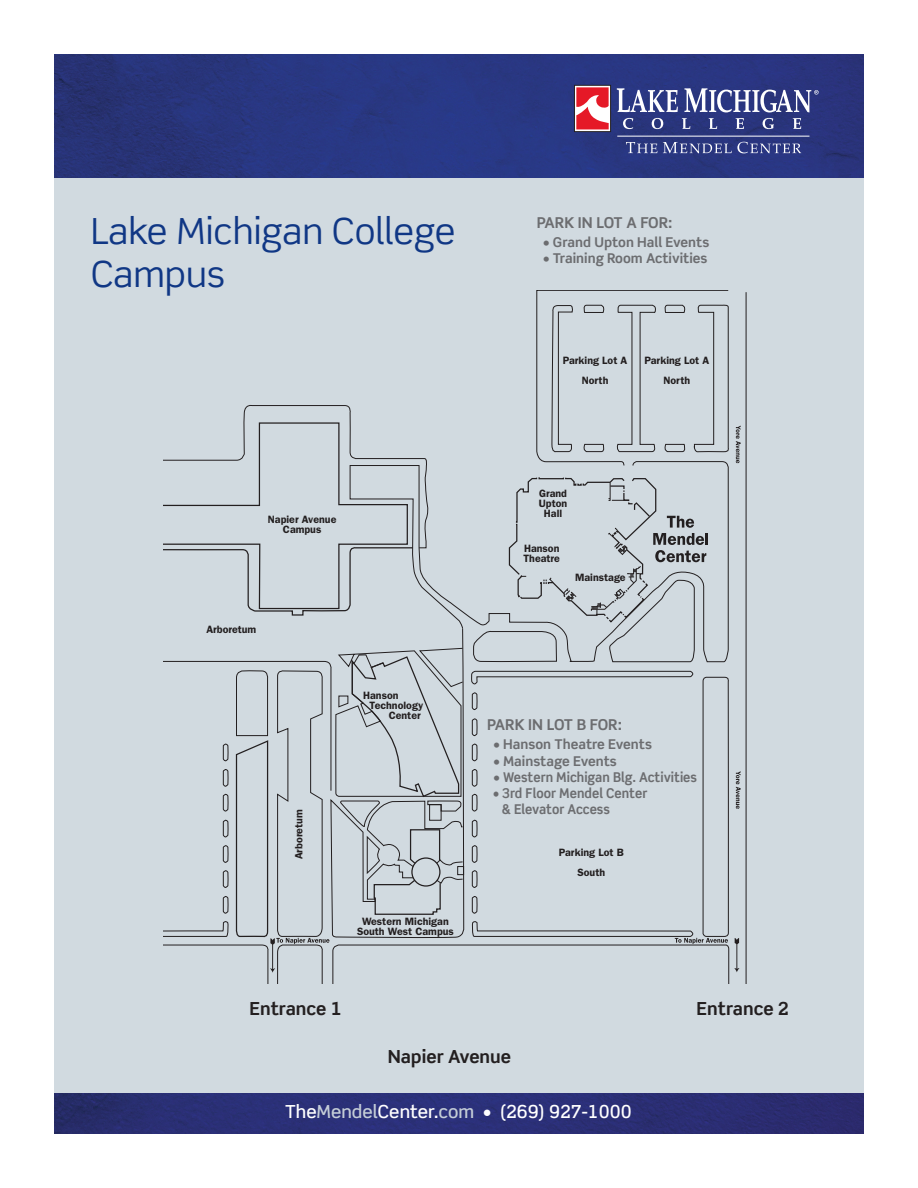
<style>
.page{position:relative;width:918px;height:1188px;background:#fff}
.page>*{position:absolute;margin:0;border:0;box-sizing:border-box;transform-origin:0 0}
.t1{font:36px "Scene Std";color:#103785}
.t2{font:500 18px "Scene Std";color:#fff}
.t3{font:700 18px "Scene Std";color:#231f20}
.t4{font:700 15px "Scene Std";letter-spacing:-.02em;color:#6c6d70}
.t5{font:700 13.5px "Scene Std";color:#6c6d70}
.t6{font:700 13.5px "Scene Std";color:#6c6d70;scale:.94 1}
.t7{font:600 10.65px/10.1px "ITC Franklin Gothic Std";color:#231f20;text-align:center}
.s1{color:#c4cdd7}
</style>
<div class="page">
<div style="left:54px;top:54px;width:810px;height:1053px;background:#d1dae0"></div>
<img style="left:54px;top:1094px;width:810px;height:40px">
<hr style="left:746px;top:292px;width:1px;height:692px;background:#231f20">
<svg style="left:164px;top:291px;width:577px;height:693px"></svg>
<img style="left:54px;top:54px;width:810px;height:123px">
<svg style="left:576px;top:129px;width:33px;height:1px"></svg>
<svg style="left:617px;top:88px;width:61px;height:24px"></svg>
<svg style="left:576px;top:87px;width:33px;height:42px"></svg>
<div style="left:574px;top:85px;width:37px;height:47px;border:1px solid #231f20"></div>
<svg style="left:623px;top:118px;width:10px;height:11px"></svg>
<svg style="left:652px;top:118px;width:11px;height:11px"></svg>
<svg style="left:682px;top:118px;width:8px;height:11px"></svg>
<svg style="left:709px;top:118px;width:8px;height:11px"></svg>
<svg style="left:736px;top:118px;width:8px;height:11px"></svg>
<svg style="left:763px;top:118px;width:11px;height:11px"></svg>
<svg style="left:793px;top:118px;width:8px;height:11px"></svg>
<hr style="left:617px;top:136px;width:192px;height:1px;background:#fff">
<svg style="left:684px;top:88px;width:135px;height:24px;background:#7178a9"></svg>
<svg style="left:626px;top:142px;width:31px;height:11px"></svg>
<svg style="left:663px;top:142px;width:138px;height:11px;background:#56609a"></svg>
<p class="t1" style="left:91px;top:209px;width:366px">Lake Michigan College</p>
<p class="t1" style="left:91px;top:252px;width:136px">Campus</p>
<p class="t4" style="left:537px;top:213px;width:137px">PARK IN LOT A FOR:</p>
<p class="t5" style="left:543px;top:234px;width:168px">• Grand Upton Hall Events</p>
<p class="t5" style="left:543px;top:250px;width:166px">• Training Room Activities</p>
<p class="t7" style="left:563px;top:350px;width:66px;line-height:20.1px">Parking Lot A<br>North</p>
<p class="t7" style="left:644px;top:350px;width:66px;line-height:20.1px">Parking Lot A<br>North</p>
<p class="t7" style="left:268px;top:515px;width:70px">Napier Avenue<br>Campus</p>
<p class="t7" style="left:206px;top:625px;width:51px">Arboretum</p>
<p class="t7" style="left:363px;top:690px;width:37px">Hanson</p>
<p class="t7" style="left:370px;top:700px;width:55px">Technology</p>
<p class="t7" style="left:389px;top:710px;width:33px">Center</p>
<p class="t7" style="left:294px;top:859px;width:51px;rotate:-90deg">Arboretum</p>
<p class="t7" style="left:357px;top:916px;width:98px">Western Michigan<br>South West Campus</p>
<p class="t3" style="left:249px;top:997px;width:94px">Entrance 1</p>
<p class="t7" style="left:539px;top:489px;width:30px">Grand<br>Upton<br>Hall</p>
<p class="t7" style="left:524px;top:543px;width:38px;text-align:left">Hanson<br>Theatre</p>
<p class="t7" style="left:575px;top:572px;width:52px">Mainstage</p>
<p class="t4" style="left:487px;top:715px;width:136px">PARK IN LOT B FOR:</p>
<p class="t5" style="left:494px;top:736px;width:160px">• Hanson Theatre Events</p>
<p class="t5" style="left:494px;top:752px;width:125px">• Mainstage Events</p>
<p class="t5" style="left:494px;top:769px;width:205px">• Western Michigan Blg. Activities</p>
<p class="t6" style="left:493px;top:785px;width:166px">• 3rd Floor Mendel Center</p>
<p class="t6" style="left:502px;top:801px;width:116px">&amp; Elevator Access</p>
<p class="t7" style="left:559px;top:842px;width:67px;line-height:20.1px">Parking Lot B<br>South</p>
<p class="t3" style="left:697px;top:997px;width:94px">Entrance 2</p>
<p class="t3" style="left:388px;top:1045px;width:125px">Napier Avenue</p>
<p class="t2" style="left:285px;top:1100px;width:348px">The<span class="s1">Mendel</span>Center.<span class="s1">com</span> • (269) 927-1000</p>
</div>
